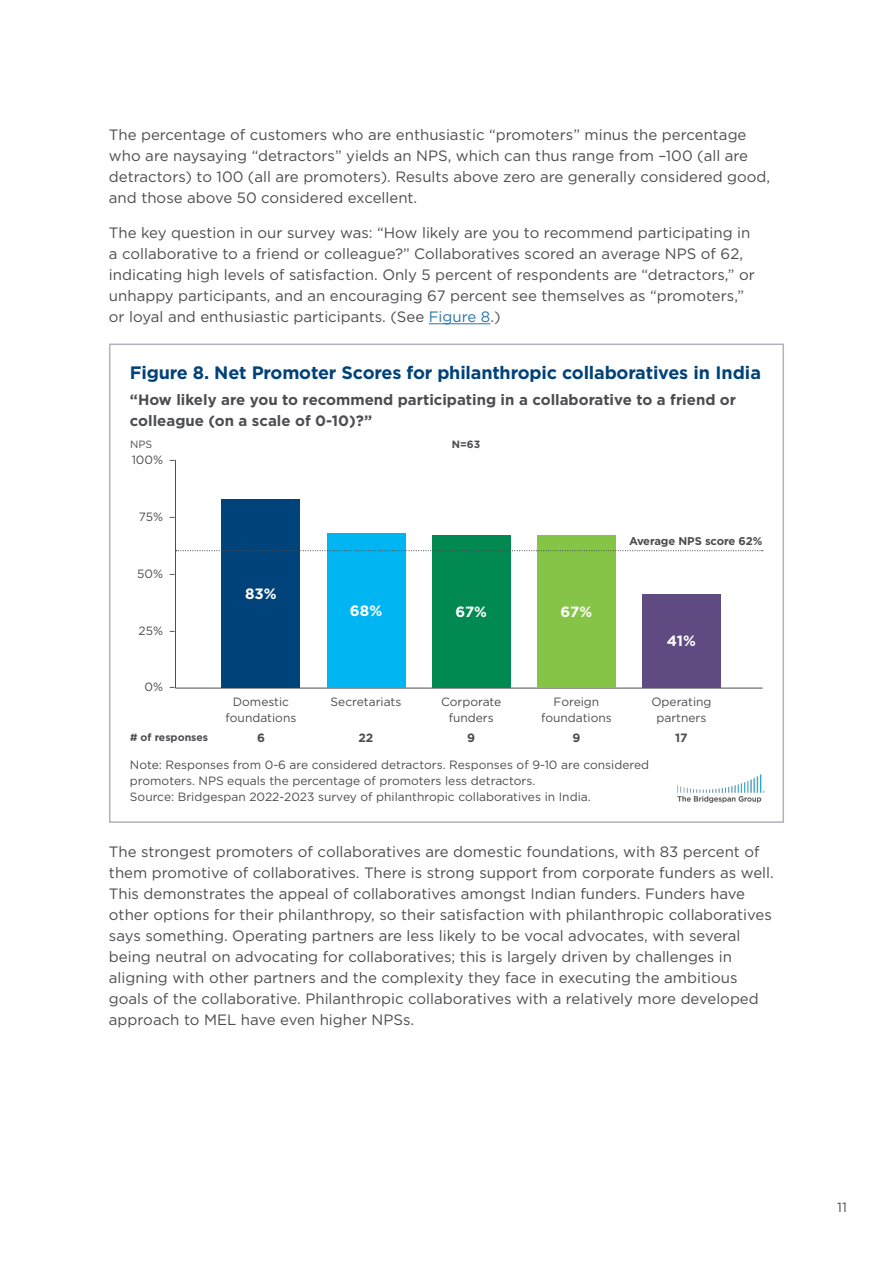
<style>
.page{position:relative;width:893px;height:1263px;background:#fff}
.page>*{position:absolute;margin:0;border:0;box-sizing:border-box;transform-origin:0 0}
.t1{font:700 18px "Gotham";letter-spacing:-.01em;color:#00427a}
.t2{font:15px/21px "Gotham";color:#4c4d50}
.t3{font:700 15px/21px "Gotham";color:#4c4d50}
.t4{font:700 15px "Gotham";color:#fff}
.t5{font:700 14.85px "Gotham";color:#fff}
.t6{font:13.5px "Gotham";color:#4c4d50}
.t7{font:12px/15.9px "Gotham";color:#4c4d50;text-align:center}
.t8{font:700 12px "Gotham";color:#4c4d50}
.t9{font:700 11.25px "Gotham";letter-spacing:-.01em;color:#4c4d50}
.t10{font:700 10.5px "Gotham";color:#4c4d50}
.t11{font:10.5px "Gotham";color:#4c4d50}
.s1{color:#2a75a9}
</style>
<div class="page">
<hr style="left:429px;top:323px;width:61px;height:1px;background:#2a75a9">
<hr style="left:175px;top:460px;width:1px;height:228px;background:#4c4d50">
<hr style="left:175px;top:688px;width:588px;height:1px;background:#4c4d50">
<div style="left:222px;top:499px;width:78px;height:189px;background:#00427a"></div>
<div style="left:327px;top:533px;width:78px;height:155px;background:#00b5f1"></div>
<div style="left:432px;top:535px;width:79px;height:153px;background:#008a52"></div>
<div style="left:537px;top:535px;width:79px;height:153px;background:#85c446"></div>
<div style="left:642px;top:595px;width:79px;height:93px;background:#604a82"></div>
<svg style="left:176px;top:550px;width:587px;height:1px"></svg>
<div style="left:109px;top:344px;width:675px;height:479px;border:2px solid #b0b3b8"></div>
<img style="left:677px;top:774px;width:88px;height:29px">
<p class="t2" style="left:109px;top:124px;width:663px">The percentage of customers who are enthusiastic “promoters” minus the percentage who are naysaying “detractors” yields an NPS, which can thus range from –100 (all are detractors) to 100 (all are promoters). Results above zero are generally considered good, and those above 50 considered excellent.</p>
<p class="t2" style="left:109px;top:222px;width:647px">The key question in our survey was: “How likely are you to recommend participating in a collaborative to a friend or colleague?” Collaboratives scored an average NPS of 62, indicating high levels of satisfaction. Only 5 percent of respondents are “detractors,” or unhappy participants, and an encouraging 67 percent see themselves as “promoters,” or loyal and enthusiastic participants. (See <span class="s1">Figure 8</span>.)</p>
<p class="t1" style="left:130px;top:361px;width:633px">Figure 8. Net Promoter Scores for philanthropic collaboratives in India</p>
<p class="t3" style="left:130px;top:389px;width:608px">“How likely are you to recommend participating in a collaborative to a friend or colleague (on a scale of 0-10)?”</p>
<p class="t7" style="left:132px;top:452px;width:45px">100% –</p>
<p class="t11" style="left:130px;top:437px;width:24px">NPS</p>
<p class="t10" style="left:452px;top:437px;width:30px">N=63</p>
<p class="t7" style="left:139px;top:508px;width:38px">75% –</p>
<p class="t7" style="left:137px;top:565px;width:40px">50% –</p>
<p class="t7" style="left:139px;top:622px;width:38px">25% –</p>
<p class="t4" style="left:245px;top:583px;width:33px">83%</p>
<p class="t7" style="left:145px;top:679px;width:32px">0% –</p>
<p class="t10" style="left:130px;top:730px;width:80px"># of responses</p>
<p class="t7" style="left:226px;top:693px;width:72px">Domestic foundations</p>
<p class="t8" style="left:257px;top:730px;width:9px">6</p>
<p class="t9" style="left:629px;top:533px;width:135px">Average NPS score 62%</p>
<p class="t4" style="left:350px;top:600px;width:34px">68%</p>
<p class="t5" style="left:455px;top:602px;width:33px">67%</p>
<p class="t5" style="left:561px;top:602px;width:33px">67%</p>
<p class="t7" style="left:331px;top:693px;width:72px">Secretariats</p>
<p class="t8" style="left:358px;top:730px;width:16px">22</p>
<p class="t7" style="left:441px;top:693px;width:62px">Corporate funders</p>
<p class="t8" style="left:467px;top:730px;width:9px">9</p>
<p class="t7" style="left:541px;top:693px;width:72px">Foreign foundations</p>
<p class="t8" style="left:572px;top:730px;width:9px">9</p>
<p class="t5" style="left:667px;top:631px;width:30px">41%</p>
<p class="t7" style="left:651px;top:693px;width:62px">Operating partners</p>
<p class="t8" style="left:675px;top:730px;width:14px">17</p>
<p class="t7" style="left:130px;top:756px;width:521px;text-align:left">Note: Responses from 0-6 are considered detractors. Responses of 9-10 are considered promoters. NPS equals the percentage of promoters less detractors.<br>Source: Bridgespan 2022-2023 survey of philanthropic collaboratives in India.</p>
<p class="t2" style="left:109px;top:840px;width:666px">The strongest promoters of collaboratives are domestic foundations, with 83 percent of them promotive of collaboratives. There is strong support from corporate funders as well.<br>This demonstrates the appeal of collaboratives amongst Indian funders. Funders have other options for their philanthropy, so their satisfaction with philanthropic collaboratives says something. Operating partners are less likely to be vocal advocates, with several being neutral on advocating for collaboratives; this is largely driven by challenges in aligning with other partners and the complexity they face in executing the ambitious goals of the collaborative. Philanthropic collaboratives with a relatively more developed approach to MEL have even higher NPSs.</p>
<p class="t6" style="left:837px;top:1199px;width:11px">11</p>
</div>
